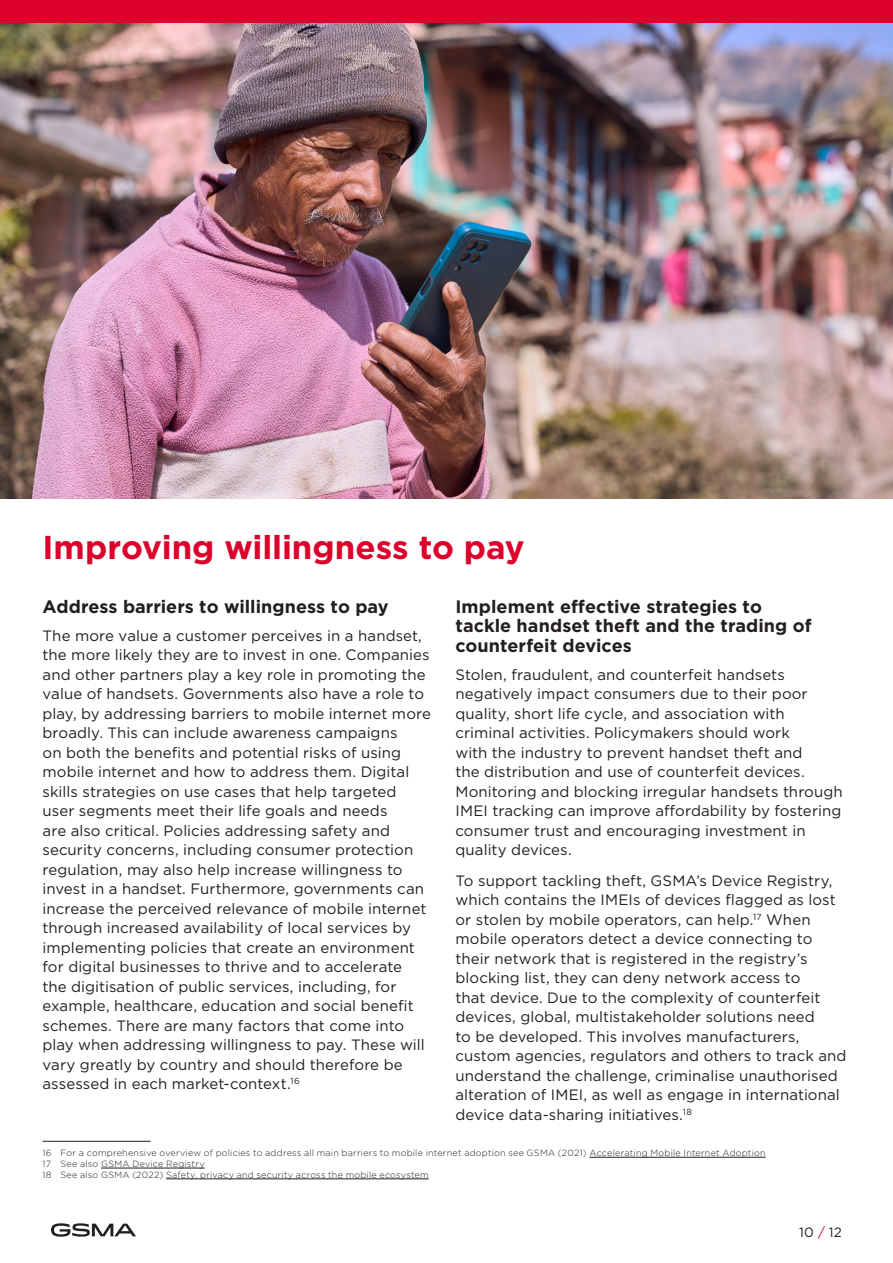
<style>
.page{position:relative;width:893px;height:1263px;background:#fff}
.page>*{position:absolute;margin:0;border:0;box-sizing:border-box;transform-origin:0 0}
.t1{font:700 33px "Gotham";letter-spacing:-.005em;color:#dc002b}
.t2{font:700 18px/19.5px "Gotham";letter-spacing:.005em;color:#231f20}
.BODY_COPY{font:15px/19.5px "Gotham";letter-spacing:.005em;color:#231f20}
.t3{font:13.5px "Gotham";color:#231f20}
.FOOTNOTES{font:300 9px "Gotham";letter-spacing:.025em;color:#231f20}
.s1{color:#dc002b}
</style>
<div class="page">
<hr style="left:43px;top:1141px;width:108px;height:1px;background:#231f20">
<hr style="left:589px;top:1157px;width:177px;height:1px;background:#231f20">
<hr style="left:101px;top:1168px;width:104px;height:1px;background:#231f20">
<hr style="left:166px;top:1178px;width:263px;height:1px;background:#231f20">
<img style="left:0;top:22px;width:893px;height:477px">
<div style="left:0;top:0;width:893px;height:22px;background:#dc002b"></div>
<svg style="left:51px;top:1223px;width:85px;height:14px"></svg>
<h1 class="t1" style="left:43px;top:526px;width:484px">Improving willingness to pay</h1>
<h2 class="t2" style="left:43px;top:597px;width:348px">Address barriers to willingness to pay</h2>
<p class="BODY_COPY" style="left:43px;top:625px;width:390px">The more value a customer perceives in a handset, the more likely they are to invest in one. Companies and other partners play a key role in promoting the value of handsets. Governments also have a role to play, by addressing barriers to mobile internet more broadly. This can include awareness campaigns<br>on both the benefits and potential risks of using mobile internet and how to address them. Digital skills strategies on use cases that help targeted user segments meet their life goals and needs<br>are also critical. Policies addressing safety and security concerns, including consumer protection regulation, may also help increase willingness to invest in a handset. Furthermore, governments can increase the perceived relevance of mobile internet through increased availability of local services by implementing policies that create an environment for digital businesses to thrive and to accelerate<br>the digitisation of public services, including, for example, healthcare, education and social benefit schemes. There are many factors that come into play when addressing willingness to pay. These will vary greatly by country and should therefore be assessed in each market-context.<sup>16</sup></p>
<h2 class="t2" style="left:455px;top:597px;width:358px">Implement effective strategies to tackle handset theft and the trading of counterfeit devices</h2>
<p class="BODY_COPY" style="left:455px;top:664px;width:389px">Stolen, fraudulent, and counterfeit handsets negatively impact consumers due to their poor quality, short life cycle, and association with criminal activities. Policymakers should work<br>with the industry to prevent handset theft and<br>the distribution and use of counterfeit devices.<br>Monitoring and blocking irregular handsets through IMEI tracking can improve affordability by fostering consumer trust and encouraging investment in quality devices.</p>
<p class="BODY_COPY" style="left:455px;top:870px;width:393px">To support tackling theft, GSMA’s Device Registry, which contains the IMEIs of devices flagged as lost or stolen by mobile operators, can help.<sup>17</sup> When mobile operators detect a device connecting to their network that is registered in the registry’s blocking list, they can deny network access to<br>that device. Due to the complexity of counterfeit devices, global, multistakeholder solutions need<br>to be developed. This involves manufacturers, custom agencies, regulators and others to track and understand the challenge, criminalise unauthorised alteration of IMEI, as well as engage in international device data-sharing initiatives.<sup>18</sup></p>
<p class="FOOTNOTES" style="left:43px;top:1147px;width:725px">16 For a comprehensive overview of policies to address all main barriers to mobile internet adoption see GSMA (2021) Accelerating Mobile Internet Adoption</p>
<p class="FOOTNOTES" style="left:43px;top:1158px;width:164px">17 See also GSMA Device Registry</p>
<p class="FOOTNOTES" style="left:43px;top:1169px;width:388px">18 See also GSMA (2022) Safety, privacy and security across the mobile ecosystem</p>
<p class="t3" style="left:799px;top:1223px;width:44px">10 <span class="s1">/</span> 12</p>
</div>
